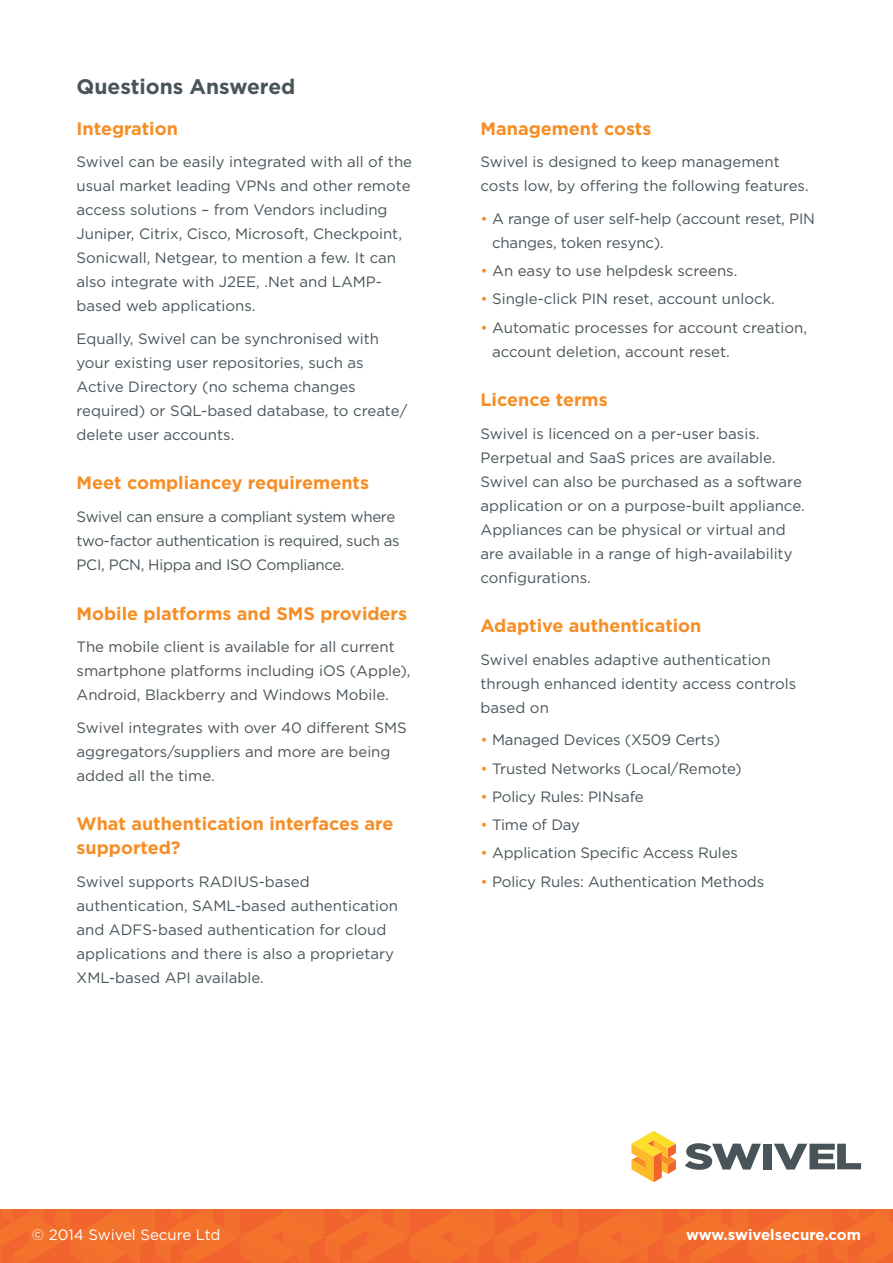
<style>
.page{position:relative;width:893px;height:1263px;background:#fff}
.page>*{position:absolute;margin:0;border:0;box-sizing:border-box;transform-origin:0 0}
.sub_nead{font:700 21px "Gotham";color:#49545a}
.sub_nead-2{font:700 18px/24px "Gotham";color:#f68e25}
.t1{font:15px/24px "Gotham";color:#49545a}
.t2{font:15px/24px "Gotham";letter-spacing:-.02em;color:#49545a}
.sub_nead-3{font:15px "Gotham";color:#fff}
.sub_nead-4{font:700 15px "Gotham";color:#fff}
.s1{color:#f68e25}
</style>
<div class="page">
<svg style="left:685px;top:1143px;width:76px;height:27px"></svg>
<div style="left:763px;top:1144px;width:9px;height:25px;background:#49545a"></div>
<svg style="left:774px;top:1144px;width:87px;height:25px"></svg>
<svg style="left:631px;top:1131px;width:45px;height:51px"></svg>
<svg style="left:0;top:1209px;width:893px;height:54px;background:#f26c2d"></svg>
<p class="sub_nead" style="left:77px;top:74px;width:220px">Questions Answered</p>
<p class="sub_nead-2" style="left:77px;top:116px;width:103px">Integration</p>
<p class="t1" style="left:77px;top:150px;width:337px">Swivel can be easily integrated with all of the usual market leading VPNs and other remote access solutions – from Vendors including Juniper, Citrix, Cisco, Microsoft, Checkpoint, Sonicwall, Netgear, to mention a few. It can also integrate with J2EE, .Net and LAMP&shy;based web applications.</p>
<p class="t1" style="left:77px;top:326px;width:332px">Equally, Swivel can be synchronised with your existing user repositories, such as Active Directory (no schema changes required) or SQL-based database, to create/ delete user accounts.</p>
<p class="sub_nead-2" style="left:77px;top:471px;width:294px">Meet compliancey requirements</p>
<p class="t2" style="left:77px;top:504px;width:325px">Swivel can ensure a compliant system where two-factor authentication is required, such as<br>PCI, PCN, Hippa and ISO Compliance.</p>
<p class="sub_nead-2" style="left:77px;top:601px;width:332px">Mobile platforms and SMS providers</p>
<p class="t1" style="left:77px;top:634px;width:336px">The mobile client is available for all current smartphone platforms including iOS (Apple),<br>Android, Blackberry and Windows Mobile.</p>
<p class="t1" style="left:77px;top:715px;width:332px">Swivel integrates with over 40 different SMS aggregators/suppliers and more are being added all the time.</p>
<p class="sub_nead-2" style="left:77px;top:811px;width:318px">What authentication interfaces are supported?</p>
<p class="t1" style="left:77px;top:869px;width:323px">Swivel supports RADIUS-based authentication, SAML-based authentication and ADFS-based authentication for cloud applications and there is also a proprietary XML-based API available.</p>
<p class="sub_nead-2" style="left:480px;top:116px;width:172px">Management costs</p>
<p class="t1" style="left:480px;top:150px;width:330px">Swivel is designed to keep management costs low, by offering the following features.</p>
<p class="t1" style="left:492px;top:206px;width:325px;text-indent:-12px"><span class="s1">•</span> A range of user self-help (account reset, PIN changes, token resync).</p>
<p class="t1" style="left:480px;top:259px;width:258px"><span class="s1">•</span> An easy to use helpdesk screens.</p>
<p class="t1" style="left:480px;top:287px;width:296px"><span class="s1">•</span> Single-click PIN reset, account unlock.</p>
<p class="t1" style="left:492px;top:315px;width:316px;text-indent:-12px"><span class="s1">•</span> Automatic processes for account creation, account deletion, account reset.</p>
<p class="sub_nead-2" style="left:480px;top:387px;width:129px">Licence terms</p>
<p class="t1" style="left:480px;top:421px;width:326px">Swivel is licenced on a per-user basis.<br>Perpetual and SaaS prices are available.<br>Swivel can also be purchased as a software application or on a purpose-built appliance.<br>Appliances can be physical or virtual and are available in a range of high-availability configurations.</p>
<p class="sub_nead-2" style="left:480px;top:613px;width:222px">Adaptive authentication</p>
<p class="t1" style="left:480px;top:647px;width:317px">Swivel enables adaptive authentication through enhanced identity access controls based on</p>
<p class="t1" style="left:480px;top:728px;width:241px"><span class="s1">•</span> Managed Devices (X509 Certs)</p>
<p class="t1" style="left:480px;top:756px;width:263px"><span class="s1">•</span> Trusted Networks (Local/Remote)</p>
<p class="t1" style="left:480px;top:784px;width:165px"><span class="s1">•</span> Policy Rules: PINsafe</p>
<p class="t1" style="left:480px;top:812px;width:101px"><span class="s1">•</span> Time of Day</p>
<p class="t1" style="left:480px;top:841px;width:259px"><span class="s1">•</span> Application Specific Access Rules</p>
<p class="t1" style="left:480px;top:869px;width:285px"><span class="s1">•</span> Policy Rules: Authentication Methods</p>
<p class="sub_nead-3" style="left:32px;top:1227px;width:190px">© 2014 Swivel Secure Ltd</p>
<p class="sub_nead-4" style="left:686px;top:1226px;width:176px">www.swivelsecure.com</p>
</div>
